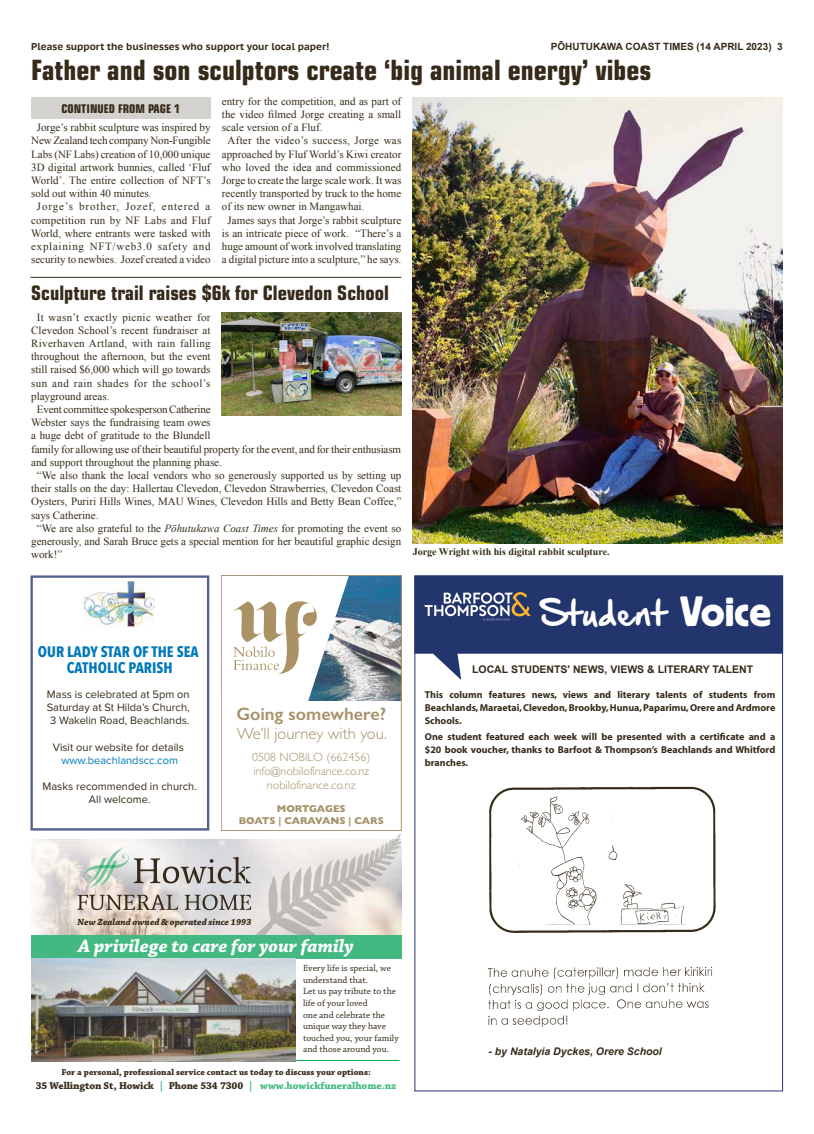
<style>
.page{position:relative;width:814px;height:1134px;background:#fff}
.page>*{position:absolute;margin:0;border:0;box-sizing:border-box;transform-origin:0 0}
.t1{font:30px "Hand Of Sean Demo";color:#fff}
.t2{font:700 condensed 28px "Eurostile";color:#362b1a}
.t3{font:700 condensed 20px "Eurostile";color:#362b1a}
.t4{font:italic 700 18.9px "Chaparral Pro";color:#fff}
.t5{font:600 18px "Gill Sans";color:#a59269}
.t6{font:300 16.5px "Gill Sans";color:#a59269}
.t7{font:700 15.2px/16.2px "Avenir Next Condensed";color:#0078b9;text-align:center}
.t8{font:300 12px/14.4px "Gill Sans";color:#a59269;text-align:center}
.t9{font:700 condensed 12px "Eurostile";color:#362b1a}
.t10{font:11.1px/13.1px "Proxima Nova";color:#362b1a;text-align:justify}
.t11{font:11.1px "Proxima Nova";color:#0078b9}
.t12{font:11px "Times New Roman";color:#362b1a}
.t13{font:11px "Times New Roman";letter-spacing:.03em;color:#362b1a}
.t14{font:11px "Times New Roman";letter-spacing:.02em;color:#362b1a}
.t15{font:11px "Times New Roman";letter-spacing:.04em;color:#362b1a}
.t16{font:11px "Times New Roman";letter-spacing:.08em;color:#362b1a}
.t17{font:11px "Times New Roman";letter-spacing:.065em;color:#362b1a}
.t18{font:700 10.5px "Chaparral Pro";letter-spacing:-.005em;color:#362b1a}
.t19{font:700 10.5px "Arial";color:#362b1a}
.t20{font:italic 700 10.5px "Arial";color:#362b1a}
.t21{font:700 10px/13px "Myriad";color:#362b1a;text-align:justify}
.t22{font:700 10px "PT Sans Caption";color:#362b1a}
.t23{font:700 10px "Times New Roman";color:#362b1a}
.t24{font:700 10px "Arial";color:#362b1a}
.t25{font:700 10px/12px "Gill Sans";color:#a59269;text-align:center}
.t26{font:9.4px/11.5px "Chaparral Pro";color:#362b1a}
.t27{font:italic 700 9.4px "Chaparral Pro";color:#362b1a}
.t28{font:700 8.9px "Chaparral Pro";color:#362b1a}
.s1{font-style:italic}
.s2{font-family:"Block BE";font-size:42px}
.s3{color:#43b981}
</style>
<div class="page">
<svg style="left:31px;top:835px;width:370px;height:227px"></svg>
<hr style="left:295px;top:1060px;width:104px;height:1px;background:#06a95a">
<svg style="left:77px;top:895px;width:101px;height:15px;background:#b1a69c"></svg>
<img style="left:246px;top:835px;width:154px;height:100px">
<svg style="left:84px;top:847px;width:167px;height:41px;background:#c8cac6"></svg>
<svg style="left:184px;top:894px;width:67px;height:16px"></svg>
<div style="left:31px;top:935px;width:370px;height:23px;background:#43b981"></div>
<img style="left:31px;top:958px;width:264px;height:103px">
<img style="left:349px;top:577px;width:50px;height:124px">
<svg style="left:232px;top:577px;width:117px;height:124px"></svg>
<div style="left:221px;top:575px;width:180px;height:255px;border:1px solid #a59271"></div>
<svg style="left:30px;top:575px;width:179px;height:255px"></svg>
<img style="left:83px;top:580px;width:72px;height:46px">
<svg style="left:414px;top:575px;width:369px;height:105px;fill:#22356c"></svg>
<svg style="left:424px;top:592px;width:106px;height:28px;background:#67708d"></svg>
<img style="left:412px;top:97px;width:370px;height:446px">
<div style="left:31px;top:97px;width:179px;height:22px;background:#d4d2ce"></div>
<hr style="left:30px;top:277px;width:371px;height:1px;background:#362b1a">
<img style="left:222px;top:313px;width:179px;height:102px">
<img style="left:487px;top:786px;width:229px;height:241px">
<p class="t22" style="left:31px;top:40px;width:299px">Please support the businesses who support your local paper!</p>
<p class="t24" style="left:550px;top:40px;width:233px">PŌHUTUKAWA COAST TIMES (14 APRIL 2023) 3</p>
<h2 class="t2" style="left:31px;top:53px;width:621px">Father and son sculptors create ‘big animal energy’ vibes</h2>
<p class="t9" style="left:61px;top:101px;width:120px">CONTINUED FROM PAGE 1</p>
<p class="t12" style="left:37px;top:120px;width:175px">Jorge’s rabbit sculpture was inspired by</p>
<p class="t12" style="left:31px;top:133px;width:181px">New Zealand tech company Non-Fungible</p>
<p class="t12" style="left:31px;top:147px;width:181px">Labs (NF Labs) creation of 10,000 unique</p>
<p class="t12" style="left:31px;top:160px;width:181px">3D digital artwork bunnies, called ‘Fluf</p>
<p class="t12" style="left:31px;top:173px;width:181px">World’. The entire collection of NFT’s</p>
<p class="t12" style="left:31px;top:186px;width:122px">sold out within 40 minutes.</p>
<p class="t16" style="left:37px;top:199px;width:175px">Jorge’s brother, Jozef, entered a</p>
<p class="t14" style="left:31px;top:213px;width:181px">competition run by NF Labs and Fluf</p>
<p class="t12" style="left:31px;top:226px;width:181px">World, where entrants were tasked with</p>
<p class="t17" style="left:31px;top:239px;width:181px">explaining NFT/web3.0 safety and</p>
<p class="t12" style="left:31px;top:252px;width:181px">security to newbies. Jozef created a video</p>
<p class="t12" style="left:222px;top:94px;width:181px">entry for the competition, and as part of</p>
<p class="t12" style="left:222px;top:107px;width:181px">the video filmed Jorge creating a small</p>
<p class="t12" style="left:222px;top:120px;width:102px">scale version of a Fluf.</p>
<p class="t14" style="left:227px;top:133px;width:175px">After the video’s success, Jorge was</p>
<p class="t12" style="left:222px;top:147px;width:181px">approached by Fluf World’s Kiwi creator</p>
<p class="t12" style="left:222px;top:160px;width:181px">who loved the idea and commissioned</p>
<p class="t12" style="left:222px;top:173px;width:181px">Jorge to create the large scale work. It was</p>
<p class="t12" style="left:222px;top:186px;width:181px">recently transported by truck to the home</p>
<p class="t12" style="left:222px;top:199px;width:144px">of its new owner in Mangawhai.</p>
<p class="t12" style="left:227px;top:213px;width:175px">James says that Jorge’s rabbit sculpture</p>
<p class="t12" style="left:222px;top:226px;width:181px">is an intricate piece of work. “There’s a</p>
<p class="t12" style="left:222px;top:239px;width:181px">huge amount of work involved translating</p>
<p class="t12" style="left:222px;top:252px;width:181px">a digital picture into a sculpture,” he says.</p>
<h3 class="t3" style="left:31px;top:281px;width:359px">Sculpture trail raises $6k for Clevedon School</h3>
<p class="t13" style="left:37px;top:309px;width:175px">It wasn’t exactly picnic weather for</p>
<p class="t12" style="left:31px;top:323px;width:181px">Clevedon School’s recent fundraiser at</p>
<p class="t13" style="left:31px;top:336px;width:181px">Riverhaven Artland, with rain falling</p>
<p class="t12" style="left:31px;top:349px;width:181px">throughout the afternoon, but the event</p>
<p class="t12" style="left:31px;top:362px;width:181px">still raised $6,000 which will go towards</p>
<p class="t15" style="left:31px;top:375px;width:181px">sun and rain shades for the school’s</p>
<p class="t12" style="left:31px;top:389px;width:80px">playground areas.</p>
<p class="t12" style="left:37px;top:402px;width:175px">Event committee spokesperson Catherine</p>
<p class="t12" style="left:31px;top:415px;width:181px">Webster says the fundraising team owes</p>
<p class="t12" style="left:31px;top:428px;width:181px">a huge debt of gratitude to the Blundell</p>
<p class="t12" style="left:31px;top:441px;width:371px">family for allowing use of their beautiful property for the event, and for their enthusiasm</p>
<p class="t12" style="left:31px;top:455px;width:192px">and support throughout the planning phase.</p>
<p class="t12" style="left:37px;top:468px;width:366px">“We also thank the local vendors who so generously supported us by setting up</p>
<p class="t12" style="left:31px;top:481px;width:371px">their stalls on the day: Hallertau Clevedon, Clevedon Strawberries, Clevedon Coast</p>
<p class="t12" style="left:31px;top:494px;width:371px">Oysters, Puriri Hills Wines, MAU Wines, Clevedon Hills and Betty Bean Coffee,”</p>
<p class="t12" style="left:31px;top:507px;width:69px">says Catherine.</p>
<p class="t12" style="left:37px;top:521px;width:366px">“We are also grateful to the <span class="s1">Pōhutukawa Coast Times</span> for promoting the event so</p>
<p class="t12" style="left:31px;top:534px;width:371px">generously, and Sarah Bruce gets a special mention for her beautiful graphic design</p>
<p class="t12" style="left:31px;top:547px;width:33px">work!”</p>
<p class="t23" style="left:412px;top:545px;width:198px">Jorge Wright with his digital rabbit sculpture.</p>
<h3 class="t7" style="left:38px;top:643px;width:162px">OUR LADY STAR OF THE SEA<br>CATHOLIC PARISH</h3>
<p class="t10" style="left:47px;top:687px;width:144px">Mass is celebrated at 5pm on Saturday at St Hilda’s Church, 3 Wakelin Road, Beachlands.</p>
<p class="t10" style="left:53px;top:740px;width:133px">Visit our website for details</p>
<p class="t11" style="left:61px;top:752px;width:118px">www.beachlandscc.com</p>
<p class="t10" style="left:42px;top:779px;width:156px;text-align:center">Masks recommended in church.<br>All welcome.</p>
<h3 class="t5" style="left:236px;top:703px;width:151px">Going somewhere?</h3>
<h3 class="t6" style="left:237px;top:723px;width:151px">We’ll journey with you.</h3>
<p class="t8" style="left:252px;top:749px;width:120px">0508 NOBILO (662456) info@nobilofinance.co.nz nobilofinance.co.nz</p>
<p class="t25" style="left:239px;top:802px;width:146px">MORTGAGES<br>BOATS | CARAVANS | CARS</p>
<h1 class="t1" style="left:541px;top:598px;width:232px">Student <span class="s2">Voice</span></h1>
<p class="t19" style="left:472px;top:662px;width:282px">LOCAL STUDENTS' NEWS, VIEWS &amp; LITERARY TALENT</p>
<p class="t21" style="left:425px;top:688px;width:352px">This column features news, views and literary talents of students from Beachlands, Maraetai, Clevedon, Brookby, Hunua, Paparimu, Orere and Ardmore Schools.</p>
<p class="t21" style="left:425px;top:730px;width:352px">One student featured each week will be presented with a certificate and a $20 book voucher, thanks to Barfoot &amp; Thompson’s Beachlands and Whitford branches.</p>
<p class="t27" style="left:77px;top:916px;width:176px">New Zealand owned &amp; operated since 1993</p>
<h3 class="t4" style="left:78px;top:935px;width:277px">A privilege to care for your family</h3>
<p class="t26" style="left:303px;top:963px;width:97px">Every life is special, we understand that.<br>Let us pay tribute to the life of your loved<br>one and celebrate the unique way they have touched you, your family and those around you.</p>
<p class="t28" style="left:61px;top:1067px;width:311px">For a personal, professional service contact us today to discuss your options:</p>
<p class="t18" style="left:36px;top:1079px;width:362px">35 Wellington St, Howick <span class="s3">|</span> Phone 534 7300 <span class="s3">| www.howickfuneralhome.nz</span></p>
<p class="t20" style="left:488px;top:1045px;width:175px">- by Natalyia Dyckes, Orere School</p>
</div>
